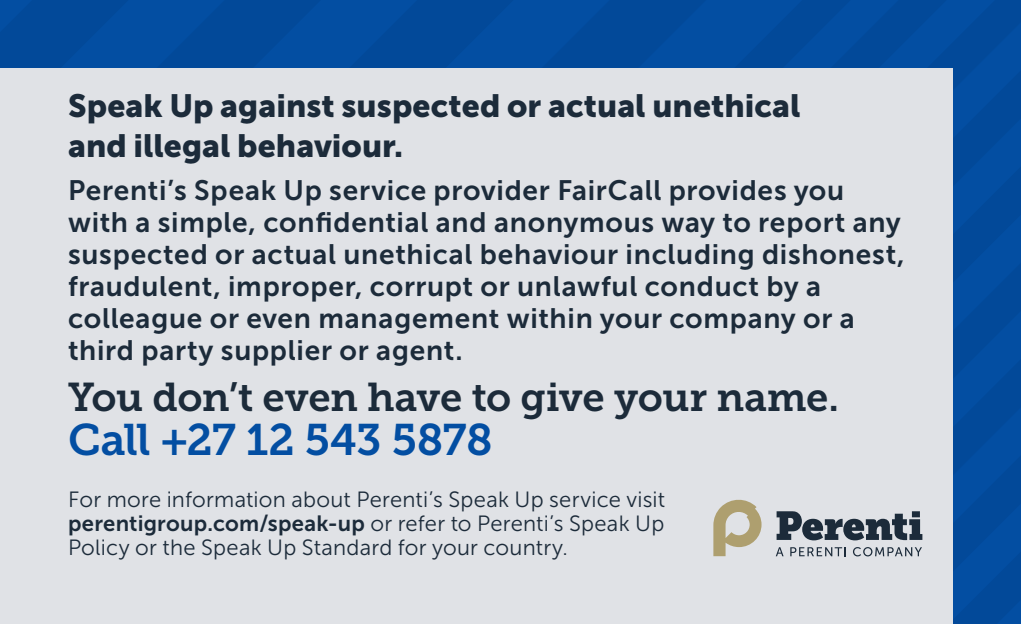
<style>
.page{position:relative;width:1021px;height:624px;background:#fff}
.page>*{position:absolute;margin:0;border:0;box-sizing:border-box;transform-origin:0 0}
.t1{font:44px "Museo Slab 700";letter-spacing:-.02em;color:#034ea2}
.t2{font:40px "Museo Slab 700";letter-spacing:-.01em;color:#1c2b3a}
.t3{font:32px/40px "Museo Sans 900";color:#1c2b3a}
.t4{font:28px/32px "Museo Sans 700";letter-spacing:.025em;color:#1c2b3a}
.t5{font:22px/24px "Museo Sans 300";letter-spacing:.01em;color:#1c2b3a;text-align:justify}
.s1{font-family:"Museo Sans 700"}
</style>
<div class="page">
<div style="left:0;top:0;width:192px;height:68px;background:#024b9d"></div>
<div style="left:192px;top:0;width:828px;height:624px;background:#024a9c"></div>
<div style="left:0;top:68px;width:952px;height:556px;background:#e0e2e6"></div>
<svg style="left:776px;top:547px;width:7px;height:9px"></svg>
<svg style="left:790px;top:547px;width:55px;height:9px"></svg>
<svg style="left:853px;top:547px;width:8px;height:9px"></svg>
<svg style="left:863px;top:547px;width:9px;height:9px"></svg>
<svg style="left:875px;top:547px;width:47px;height:9px"></svg>
<svg style="left:713px;top:500px;width:48px;height:56px"></svg>
<svg style="left:776px;top:511px;width:146px;height:29px"></svg>
<p class="t3" style="left:68px;top:85px;width:734px">Speak Up against suspected or actual unethical and illegal behaviour.</p>
<p class="t4" style="left:68px;top:174px;width:838px">Perenti’s Speak Up service provider FairCall provides you with a simple, confidential and anonymous way to report any suspected or actual unethical behaviour including dishonest, fraudulent, improper, corrupt or unlawful conduct by a colleague or even management within your company or a third party supplier or agent.</p>
<p class="t2" style="left:68px;top:374px;width:772px">You don’t even have to give your name.</p>
<p class="t1" style="left:68px;top:415px;width:426px">Call +27 12 543 5878</p>
<p class="t5" style="left:68px;top:487px;width:598px">For more information about Perenti’s Speak Up service visit <span class="s1">perentigroup.com/speak-up</span> or refer to Perenti’s Speak Up Policy or the Speak Up Standard for your country.</p>
</div>
